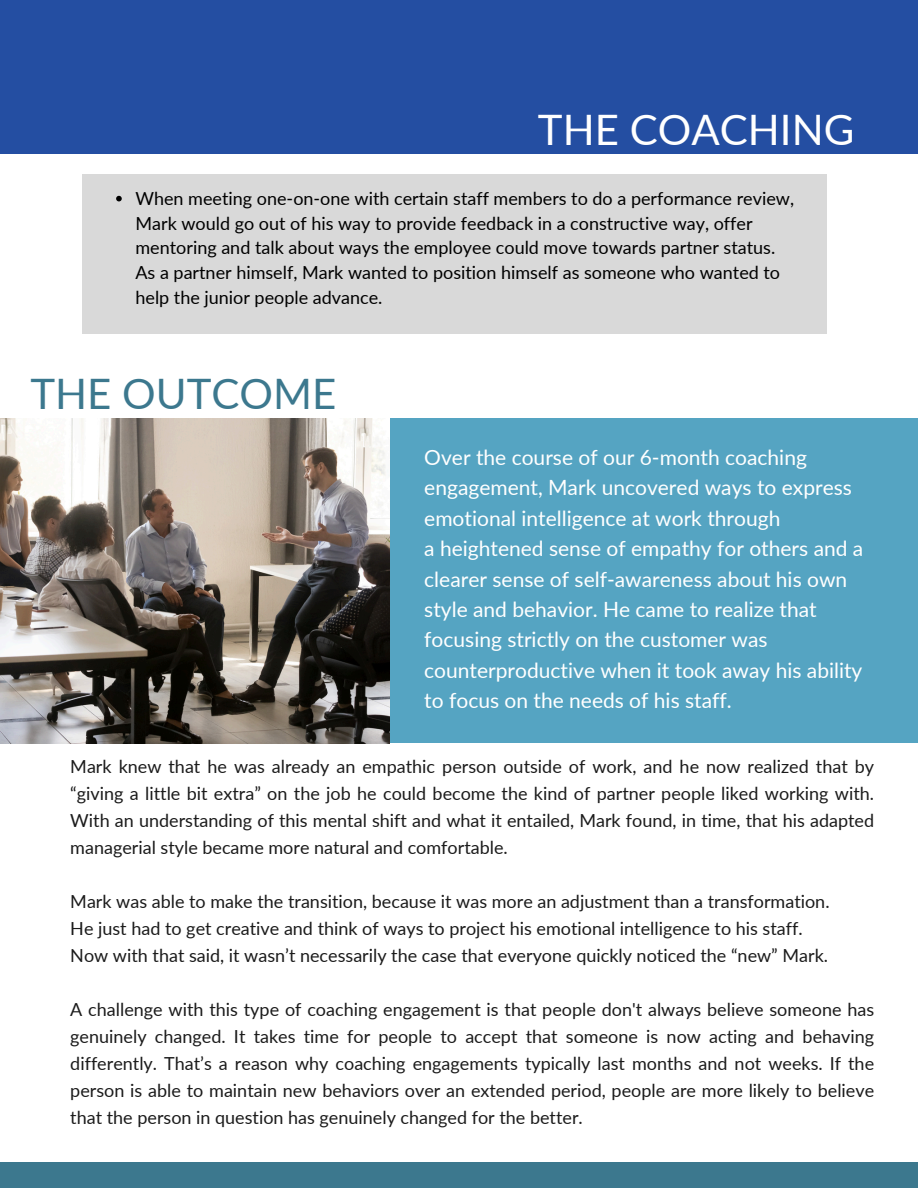
<style>
.page{position:relative;width:918px;height:1188px;background:#fff}
.page>*{position:absolute;margin:0;border:0;box-sizing:border-box;transform-origin:0 0}
.t1{font:42px "Lato";color:#fff}
.t2{font:42px "Lato";color:#3c788e}
.t3{font:21px/30.3px "Lato";color:#fff}
.t4{font:18px/27px "Lato";color:#1b1b1b;text-align:justify}
.t5{font:18px/24.8px "Lato";color:#000}
</style>
<div class="page">
<div style="left:0;top:418px;width:918px;height:325px;background:#55a4c2"></div>
<img style="left:0;top:418px;width:389px;height:326px">
<div style="left:0;top:0;width:918px;height:154px;background:#244ea2"></div>
<div style="left:0;top:1162px;width:918px;height:26px;background:#3c788e"></div>
<div style="left:82px;top:174px;width:744px;height:160px;background:#d9d9d9"></div>
<svg style="left:116px;top:196px;width:6px;height:5px"></svg>
<p class="t1" style="left:538px;top:103px;width:318px">THE COACHING</p>
<p class="t5" style="left:135px;top:185px;width:660px">When meeting one-on-one with certain staff members to do a performance review, Mark would go out of his way to provide feedback in a constructive way, offer mentoring and talk about ways the employee could move towards partner status.<br>As a partner himself, Mark wanted to position himself as someone who wanted to help the junior people advance.</p>
<p class="t2" style="left:30px;top:368px;width:308px">THE OUTCOME</p>
<p class="t3" style="left:424px;top:442px;width:441px">Over the course of our 6-month coaching engagement, Mark uncovered ways to express emotional intelligence at work through<br>a heightened sense of empathy for others and a clearer sense of self-awareness about his own style and behavior. He came to realize that focusing strictly on the customer was counterproductive when it took away his ability to focus on the needs of his staff.</p>
<h1 class="t4" style="left:70px;top:753px;width:805px">Mark knew that he was already an empathic person outside of work, and he now realized that by “giving a little bit extra” on the job he could become the kind of partner people liked working with.<br>With an understanding of this mental shift and what it entailed, Mark found, in time, that his adapted managerial style became more natural and comfortable.</h1>
<p class="t4" style="left:70px;top:888px;width:761px">Mark was able to make the transition, because it was more an adjustment than a transformation.</p>
<h2 class="t4" style="left:70px;top:915px;width:734px">He just had to get creative and think of ways to project his emotional intelligence to his staff.</h2>
<p class="t4" style="left:70px;top:942px;width:759px">Now with that said, it wasn’t necessarily the case that everyone quickly noticed the “new” Mark.</p>
<p class="t4" style="left:70px;top:996px;width:805px">A challenge with this type of coaching engagement is that people don't always believe someone has genuinely changed. It takes time for people to accept that someone is now acting and behaving differently. That’s a reason why coaching engagements typically last months and not weeks. If the person is able to maintain new behaviors over an extended period, people are more likely to believe that the person in question has genuinely changed for the better.</p>
</div>
